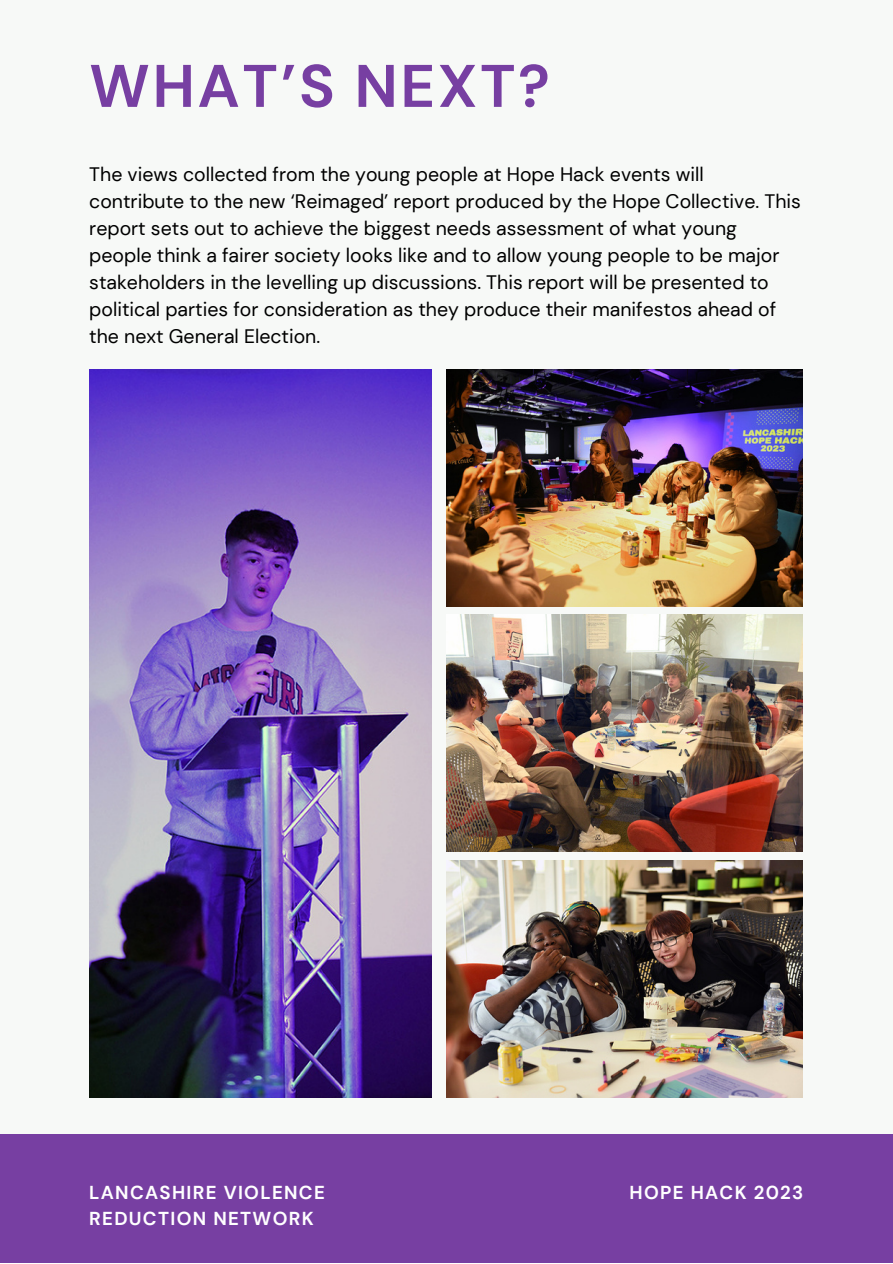
<style>
.page{position:relative;width:893px;height:1264px;background:#fff}
.page>*{position:absolute;margin:0;border:0;box-sizing:border-box;transform-origin:0 0}
.t1{font:700 60px "DM Sans";letter-spacing:.045em;color:#773fa2}
.t2{font:19.5px/27px "DM Sans";color:#000}
.t3{font:700 18.75px/25.8px "DM Sans";letter-spacing:.07em;color:#fff}
</style>
<div class="page">
<div style="left:0;top:0;width:892px;height:1262px;background:#f7f9f7"></div>
<div style="left:0;top:1134px;width:892px;height:128px;background:#773fa2"></div>
<img style="left:89px;top:369px;width:342px;height:728px">
<img style="left:446px;top:369px;width:356px;height:237px">
<img style="left:446px;top:614px;width:356px;height:237px">
<img style="left:446px;top:860px;width:356px;height:237px">
<p class="t1" style="left:89px;top:47px;width:462px">WHAT’S NEXT?</p>
<p class="t2" style="left:89px;top:161px;width:713px">The views collected from the young people at Hope Hack events will contribute to the new ‘Reimaged’ report produced by the Hope Collective. This report sets out to achieve the biggest needs assessment of what young people think a fairer society looks like and to allow young people to be major stakeholders in the levelling up discussions. This report will be presented to political parties for consideration as they produce their manifestos ahead of the next General Election.</p>
<p class="t3" style="left:89px;top:1179px;width:237px">LANCASHIRE VIOLENCE<br>REDUCTION NETWORK</p>
<p class="t3" style="left:629px;top:1179px;width:175px">HOPE HACK 2023</p>
</div>
